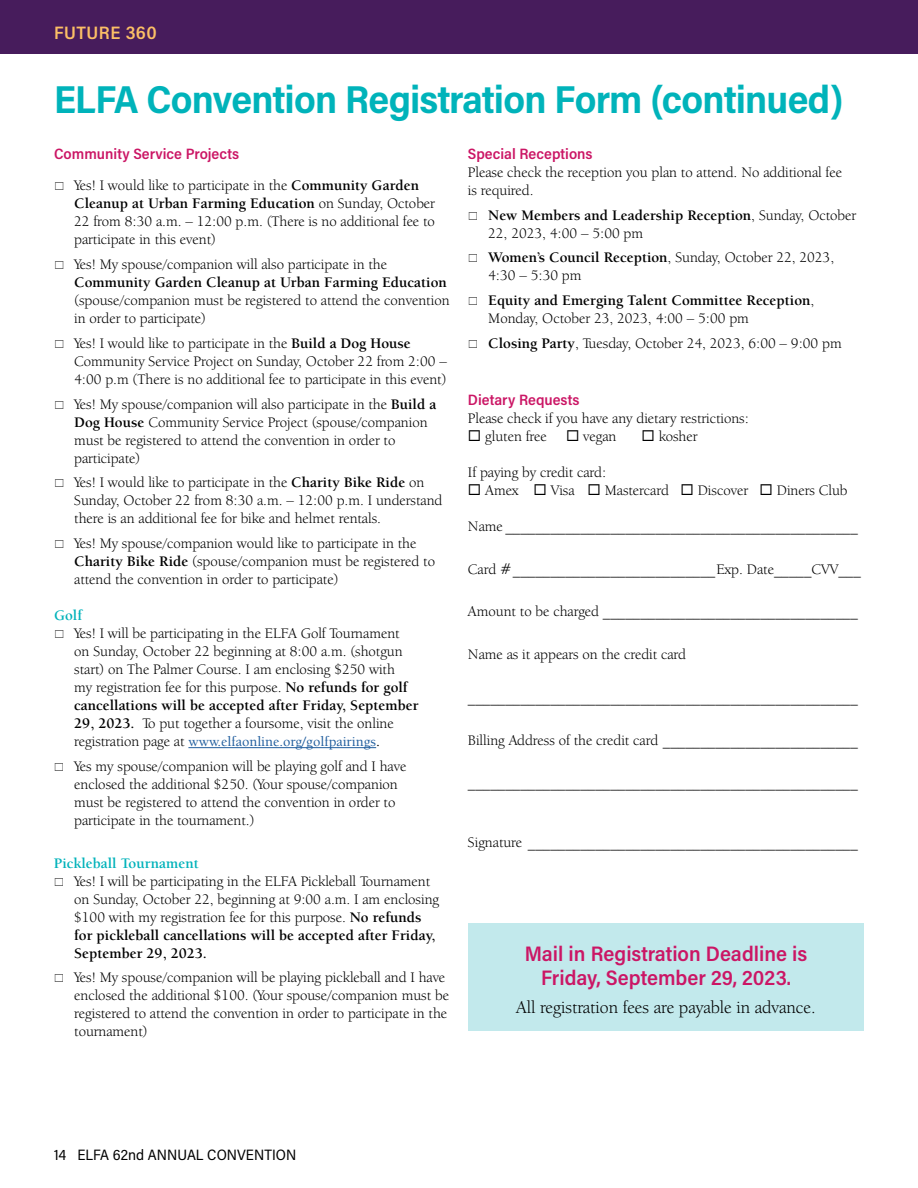
<style>
.page{position:relative;width:918px;height:1188px;background:#fff}
.page>*{position:absolute;margin:0;border:0;box-sizing:border-box;transform-origin:0 0}
.t1{font:700 39px "Acumin Pro Semi Cond";letter-spacing:-.02em;color:#00b3ba}
.t2{font:600 21px/24px "Acumin Pro Semi Cond";color:#cb1665;text-align:center}
.t3{font:18px "Berkeley Oldstyle IT Cby BT";color:#000}
.t4{font:600 18px "Acumin Pro Semi Cond";letter-spacing:.025em;color:#fcbf66}
.t5{font:15px/18px "Berkeley Oldstyle IT Cby BT";color:#000}
.t6{font:700 15px/18px "Berkeley Std";color:#000}
.t7{font:600 15px "Acumin Pro Semi Cond";color:#cb1665}
.t8{font:15px "Acumin Pro Semi Cond";letter-spacing:.005em;color:#000}
.t9{font:700 15px "Berkeley Std";color:#00b2ba}
.t10{font:500 14.25px "Berkeley Std";color:#215e9e}
.s1{font-family:"Berkeley Std";font-weight:700}
.s2{font-family:"Berkeley Oldstyle IT Cby BT";font-weight:400}
.s3{font-family:"Berkeley Oldstyle IT Cby BT";font-weight:400;font-size:15px;color:#000}
.s4{font-size:15px;color:#000}
</style>
<div class="page">
<div style="left:0;top:0;width:918px;height:54px;background:#471c5c"></div>
<div style="left:468px;top:923px;width:396px;height:108px;background:#c2e9ec"></div>
<hr style="left:188px;top:747px;width:188px;height:1px;background:#215e9e">
<p class="t4" style="left:54px;top:20px;width:104px">FUTURE 360</p>
<h1 class="t1" style="left:54px;top:72px;width:791px">ELFA Convention Registration Form (continued)</h1>
<p class="t7" style="left:54px;top:143px;width:187px">Community Service Projects</p>
<p class="t5" style="left:74px;top:177px;width:346px">Yes! I would like to participate in the <span class="s1">Community Garden</span></p>
<p class="t6" style="left:74px;top:195px;width:362px">Cleanup at Urban Farming Education <span class="s2">on Sunday, October</span></p>
<p class="t5" style="left:74px;top:213px;width:362px">22 from 8:30 a.m. – 12:00 p.m. (There is no additional fee to participate in this event)</p>
<p class="t5" style="left:74px;top:255px;width:314px">Yes! My spouse/companion will also participate in the</p>
<p class="t6" style="left:74px;top:274px;width:374px">Community Garden Cleanup at Urban Farming Education</p>
<p class="t5" style="left:74px;top:291px;width:377px">(spouse/companion must be registered to attend the convention in order to participate)</p>
<p class="t5" style="left:74px;top:334px;width:374px">Yes! I would like to participate in the <span class="s1">Build a Dog House<br></span>Community Service Project on Sunday, October 22 from 2:00 –<br>4:00 p.m (There is no additional fee to participate in this event)</p>
<p class="t5" style="left:74px;top:395px;width:364px">Yes! My spouse/companion will also participate in the <span class="s1">Build a Dog House</span> Community Service Project (spouse/companion must be registered to attend the convention in order to participate)</p>
<p class="t5" style="left:74px;top:474px;width:370px">Yes! I would like to participate in the <span class="s1">Charity Bike Ride</span> on<br>Sunday, October 22 from 8:30 a.m. – 12:00 p.m. I understand there is an additional fee for bike and helmet rentals.</p>
<p class="t5" style="left:74px;top:534px;width:362px">Yes! My spouse/companion would like to participate in the<br><span class="s1">Charity Bike Ride</span> (spouse/companion must be registered to attend the convention in order to participate)</p>
<p class="t9" style="left:54px;top:608px;width:30px">Golf</p>
<p class="t5" style="left:74px;top:624px;width:335px">Yes! I will be participating in the ELFA Golf Tournament on Sunday, October 22 beginning at 8:00 a.m. (shotgun start) on The Palmer Course. I am enclosing $250 with my registration fee for this purpose. <span class="s1">No refunds for golf</span></p>
<p class="t6" style="left:74px;top:697px;width:346px">cancellations will be accepted after Friday, September</p>
<p class="t5" style="left:74px;top:714px;width:321px"><span class="s1">29, 2023.</span> To put together a foursome, visit the online</p>
<p class="t10" style="left:74px;top:734px;width:307px"><span class="s3">registration page at</span> www.elfaonline.org/golfpairings<span class="s4">.</span></p>
<p class="t5" style="left:74px;top:757px;width:334px">Yes my spouse/companion will be playing golf and I have enclosed the additional $250. (Your spouse/companion must be registered to attend the convention in order to participate in the tournament.)</p>
<p class="t9" style="left:54px;top:855px;width:146px">Pickleball Tournament</p>
<p class="t5" style="left:74px;top:872px;width:366px">Yes! I will be participating in the ELFA Pickleball Tournament on Sunday, October 22, beginning at 9:00 a.m. I am enclosing $100 with my registration fee for this purpose. <span class="s1">No refunds</span></p>
<p class="t6" style="left:74px;top:926px;width:363px">for pickleball cancellations will be accepted after Friday,<br>September 29, 2023.</p>
<p class="t5" style="left:74px;top:969px;width:376px">Yes! My spouse/companion will be playing pickleball and I have enclosed the additional $100. (Your spouse/companion must be registered to attend the convention in order to participate in the tournament)</p>
<p class="t7" style="left:468px;top:143px;width:126px">Special Receptions</p>
<p class="t5" style="left:468px;top:163px;width:376px">Please check the reception you plan to attend. No additional fee is required.</p>
<p class="t6" style="left:488px;top:206px;width:369px">New Members and Leadership Reception<span class="s2">, Sunday, October</span></p>
<p class="t5" style="left:488px;top:224px;width:156px">22, 2023, 4:00 – 5:00 pm</p>
<p class="t6" style="left:488px;top:249px;width:347px">Women’s Council Reception<span class="s2">, Sunday, October 22, 2023,</span></p>
<p class="t5" style="left:488px;top:267px;width:95px">4:30 – 5:30 pm</p>
<p class="t6" style="left:488px;top:292px;width:328px">Equity and Emerging Talent Committee Reception<span class="s2">,</span></p>
<p class="t5" style="left:488px;top:306px;width:355px;line-height:24.8px">Monday, October 23, 2023, 4:00 – 5:00 pm<br><span class="s1">Closing Party</span>, Tuesday, October 24, 2023, 6:00 – 9:00 pm</p>
<p class="t7" style="left:468px;top:389px;width:113px">Dietary Requests</p>
<p class="t5" style="left:468px;top:409px;width:282px">Please check if you have any dietary restrictions:</p>
<p class="t5" style="left:468px;top:427px;width:80px">◻ gluten free</p>
<p class="t5" style="left:566px;top:427px;width:52px">◻ vegan</p>
<p class="t5" style="left:642px;top:427px;width:57px">◻ kosher</p>
<p class="t5" style="left:468px;top:463px;width:140px">If paying by credit card:</p>
<p class="t5" style="left:468px;top:481px;width:381px">◻ Amex ◻ Visa ◻ Mastercard ◻ Discover ◻ Diners Club</p>
<p class="t5" style="left:468px;top:517px;width:391px">Name _______________________________________________</p>
<p class="t5" style="left:468px;top:560px;width:394px">Card #___________________________Exp. Date_____CVV___</p>
<p class="t5" style="left:468px;top:603px;width:391px">Amount to be charged __________________________________</p>
<p class="t5" style="left:468px;top:645px;width:220px">Name as it appears on the credit card</p>
<p class="t5" style="left:468px;top:688px;width:391px">____________________________________________________</p>
<p class="t5" style="left:468px;top:731px;width:391px">Billing Address of the credit card __________________________</p>
<p class="t5" style="left:468px;top:774px;width:391px">____________________________________________________</p>
<p class="t5" style="left:468px;top:833px;width:391px">Signature ____________________________________________</p>
<h2 class="t2" style="left:525px;top:940px;width:284px">Mail in Registration Deadline is<br>Friday, September 29, 2023.</h2>
<p class="t3" style="left:516px;top:997px;width:301px">All registration fees are payable in advance.</p>
<p class="t8" style="left:54px;top:1144px;width:244px">14 ELFA 62nd ANNUAL CONVENTION</p>
</div>
